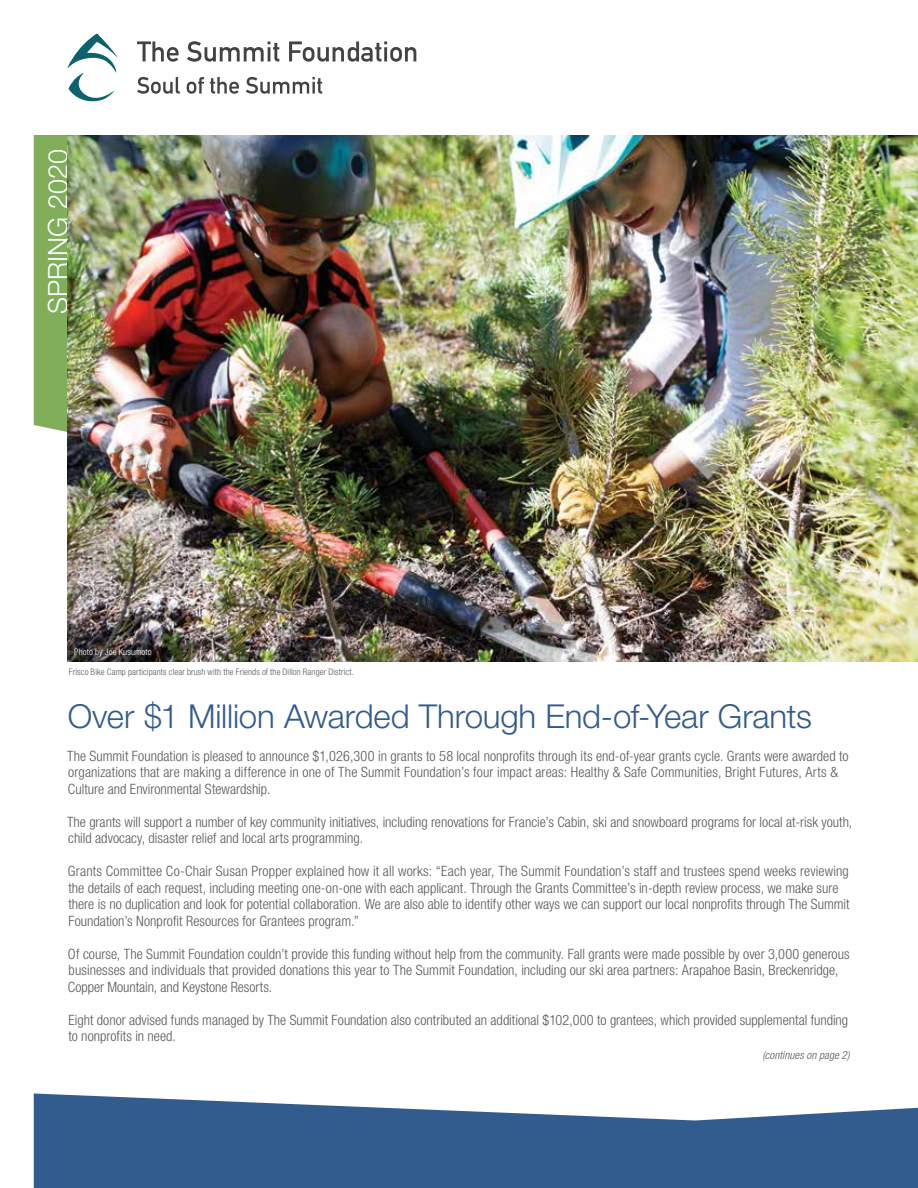
<style>
.page{position:relative;width:918px;height:1188px;background:#fff}
.page>*{position:absolute;margin:0;border:0;box-sizing:border-box;transform-origin:0 0}
.t1{font:300 33px "Helvetica Neue";letter-spacing:-.005em;color:#335c8e}
.t2{font:300 27px "Helvetica Neue";color:#fff}
.t3{font:300 condensed 14.25px/16.5px "Helvetica Neue";letter-spacing:.005em;color:#58595b}
.t4{font:italic 300 condensed 11.25px "Helvetica Neue";letter-spacing:.01em;color:#58595b}
.t5{font:300 condensed 9px "Helvetica Neue";letter-spacing:.015em;color:#58595b}
.t6{font:300 condensed 9px "Helvetica Neue";letter-spacing:.015em;color:#fff}
</style>
<div class="page">
<svg style="left:33px;top:135px;width:35px;height:298px;background:#85af5f"></svg>
<img style="left:68px;top:135px;width:850px;height:527px">
<svg style="left:34px;top:1094px;width:884px;height:94px;fill:#335c8e"></svg>
<svg style="left:137px;top:77px;width:43px;height:17px"></svg>
<svg style="left:187px;top:77px;width:17px;height:17px"></svg>
<svg style="left:210px;top:77px;width:29px;height:17px"></svg>
<svg style="left:246px;top:77px;width:76px;height:17px"></svg>
<svg style="left:137px;top:41px;width:42px;height:21px"></svg>
<svg style="left:187px;top:41px;width:92px;height:21px"></svg>
<svg style="left:289px;top:41px;width:127px;height:21px"></svg>
<svg style="left:68px;top:34px;width:50px;height:67px"></svg>
<h2 class="t2" style="left:41px;top:314px;width:166px;rotate:-90deg">SPRING 2020</h2>
<p class="t6" style="left:74px;top:647px;width:79px">Photo by Joe Kusumoto</p>
<p class="t5" style="left:69px;top:667px;width:287px">Frisco Bike Camp participants clear brush with the Friends of the Dillon Ranger District.</p>
<h1 class="t1" style="left:68px;top:696px;width:746px">Over $1 Million Awarded Through End-of-Year Grants</h1>
<p class="t3" style="left:67px;top:747px;width:783px">The Summit Foundation is pleased to announce $1,026,300 in grants to 58 local nonprofits through its end-of-year grants cycle. Grants were awarded to organizations that are making a difference in one of The Summit Foundation’s four impact areas: Healthy &amp; Safe Communities, Bright Futures, Arts &amp;<br>Culture and Environmental Stewardship.</p>
<p class="t3" style="left:67px;top:813px;width:787px">The grants will support a number of key community initiatives, including renovations for Francie’s Cabin, ski and snowboard programs for local at-risk youth, child advocacy, disaster relief and local arts programming.</p>
<p class="t3" style="left:68px;top:863px;width:783px">Grants Committee Co-Chair Susan Propper explained how it all works: “Each year, The Summit Foundation’s staff and trustees spend weeks reviewing the details of each request, including meeting one-on-one with each applicant. Through the Grants Committee’s in-depth review process, we make sure there is no duplication and look for potential collaboration. We are also able to identify other ways we can support our local nonprofits through The Summit Foundation’s Nonprofit Resources for Grantees program.”</p>
<p class="t3" style="left:68px;top:945px;width:783px">Of course, The Summit Foundation couldn’t provide this funding without help from the community. Fall grants were made possible by over 3,000 generous businesses and individuals that provided donations this year to The Summit Foundation, including our ski area partners: Arapahoe Basin, Breckenridge,<br>Copper Mountain, and Keystone Resorts.</p>
<p class="t3" style="left:68px;top:1011px;width:781px">Eight donor advised funds managed by The Summit Foundation also contributed an additional $102,000 to grantees, which provided supplemental funding to nonprofits in need.</p>
<p class="t4" style="left:763px;top:1049px;width:89px">(continues on page 2)</p>
</div>
